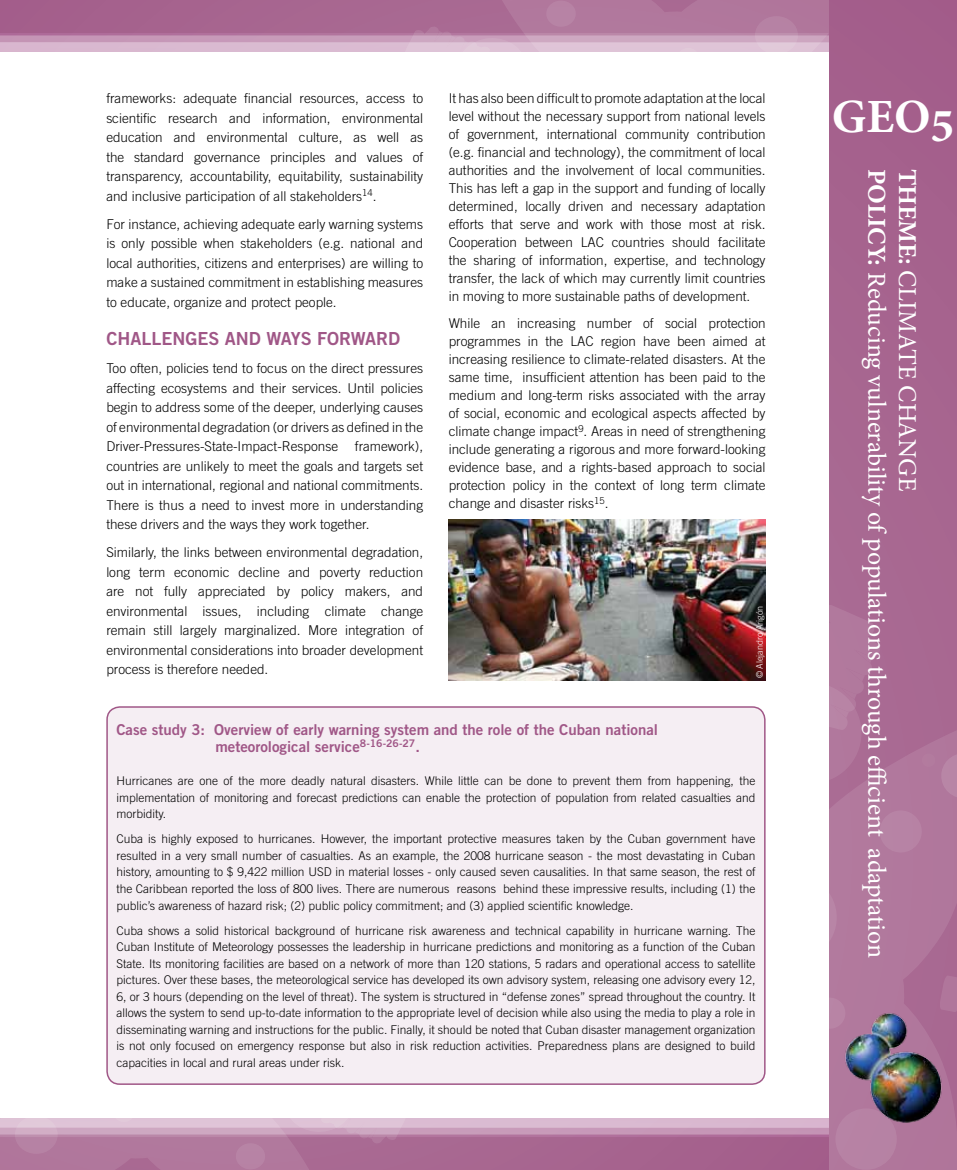
<style>
.page{position:relative;width:957px;height:1170px;background:#fff}
.page>*{position:absolute;margin:0;border:0;box-sizing:border-box;transform-origin:0 0}
.t1{font:700 47.7px "Minion Pro";color:#fff}
.t2{font:25.8px/30.9px "Minion Pro";color:#fff}
.t3{font:18px "Trade Gothic LT Std Bd 2";color:#a05787}
.t4{font:15px/16.5px "Trade Gothic LT Std Bd 2";color:#a05787}
.t5{font:300 13.5px/19.5px "Trade Gothic LT Std";color:#000;text-align:justify}
.t6{font:300 12px/16.5px "Trade Gothic LT Std";color:#000;text-align:justify}
.t7{font:300 9px "Trade Gothic LT Std";color:#fff}
.s1{font-weight:700}
</style>
<div class="page">
<div style="left:107px;top:707px;width:658px;height:377px;background:#f5eef3;border-radius:13px"></div>
<div style="left:106px;top:706px;width:659px;height:378px;border:2px solid #a05787;border-radius:13px"></div>
<svg style="left:0;top:0;width:829px;height:52px;background:#ac6e96"></svg>
<svg style="left:0;top:33px;width:829px;height:18px;background:#d0a9c4"></svg>
<svg style="left:0;top:1136px;width:829px;height:34px;background:#aa6c94"></svg>
<svg style="left:0;top:1118px;width:829px;height:18px;background:#d2adc6"></svg>
<div style="left:829px;top:0;width:128px;height:1169px;background:#a7658f"></div>
<svg style="left:829px;top:605px;width:51px;height:125px"></svg>
<svg style="left:829px;top:730px;width:128px;height:439px;fill:#b1789d"></svg>
<img style="left:836px;top:1006px;width:114px;height:118px">
<img style="left:449px;top:519px;width:316px;height:161px">
<p class="t5" style="left:106px;top:89px;width:318px">frameworks: adequate financial resources, access to scientific research and information, environmental education and environmental culture, as well as the standard governance principles and values of transparency, accountability, equitability, sustainability and inclusive participation of all stakeholders<sup>14</sup>.</p>
<p class="t5" style="left:106px;top:214px;width:318px">For instance, achieving adequate early warning systems is only possible when stakeholders (e.g. national and local authorities, citizens and enterprises) are willing to make a sustained commitment in establishing measures to educate, organize and protect people.</p>
<h3 class="t3" style="left:106px;top:327px;width:295px">Challenges and ways forward</h3>
<p class="t5" style="left:106px;top:358px;width:318px">Too often, policies tend to focus on the direct pressures affecting ecosystems and their services. Until policies begin to address some of the deeper, underlying causes of environmental degradation (or drivers as defined in the Driver-Pressures-State-Impact-Response framework), countries are unlikely to meet the goals and targets set out in international, regional and national commitments.<br>There is thus a need to invest more in understanding these drivers and the ways they work together.</p>
<p class="t5" style="left:106px;top:542px;width:318px">Similarly, the links between environmental degradation, long term economic decline and poverty reduction are not fully appreciated by policy makers, and environmental issues, including climate change remain still largely marginalized. More integration of environmental considerations into broader development process is therefore needed.</p>
<p class="t5" style="left:449px;top:89px;width:318px;line-height:18px">It has also been difficult to promote adaptation at the local level without the necessary support from national levels of government, international community contribution (e.g. financial and technology), the commitment of local authorities and the involvement of local communities.<br>This has left a gap in the support and funding of locally determined, locally driven and necessary adaptation efforts that serve and work with those most at risk.<br>Cooperation between LAC countries should facilitate the sharing of information, expertise, and technology transfer, the lack of which may currently limit countries in moving to more sustainable paths of development.</p>
<p class="t5" style="left:449px;top:314px;width:318px;line-height:18px">While an increasing number of social protection programmes in the LAC region have been aimed at increasing resilience to climate-related disasters. At the same time, insufficient attention has been paid to the medium and long-term risks associated with the array of social, economic and ecological aspects affected by climate change impact<sup>9</sup>. Areas in need of strengthening include generating a rigorous and more forward-looking evidence base, and a rights-based approach to social protection policy in the context of long term climate change and disaster risks<sup>15</sup>.</p>
<p class="t7" style="left:754px;top:678px;width:74px;rotate:-90deg">© Alejandro Arigón</p>
<p class="t4" style="left:215px;top:721px;width:444px;text-indent:-99px">Case study 3: Overview of early warning system and the role of the Cuban national meteorological service<sup>8-16-26-27</sup>.</p>
<p class="t6" style="left:116px;top:772px;width:640px">Hurricanes are one of the more deadly natural disasters. While little can be done to prevent them from happening, the implementation of monitoring and forecast predictions can enable the protection of population from related casualties and morbidity.</p>
<p class="t6" style="left:116px;top:830px;width:641px">Cuba is highly exposed to hurricanes. However, the important protective measures taken by the Cuban government have resulted in a very small number of casualties. As an example, the 2008 hurricane season - the most devastating in Cuban history, amounting to $ 9,422 million USD in material losses - only caused seven causalities. In that same season, the rest of the Caribbean reported the loss of 800 lives. There are numerous reasons behind these impressive results, including (1) the public’s awareness of hazard risk; (2) public policy commitment; and (3) applied scientific knowledge.</p>
<p class="t6" style="left:116px;top:921px;width:641px">Cuba shows a solid historical background of hurricane risk awareness and technical capability in hurricane warning. The Cuban Institute of Meteorology possesses the leadership in hurricane predictions and monitoring as a function of the Cuban State. Its monitoring facilities are based on a network of more than 120 stations, 5 radars and operational access to satellite pictures. Over these bases, the meteorological service has developed its own advisory system, releasing one advisory every 12, 6, or 3 hours (depending on the level of threat). The system is structured in “defense zones” spread throughout the country. It allows the system to send up-to-date information to the appropriate level of decision while also using the media to play a role in disseminating warning and instructions for the public. Finally, it should be noted that Cuban disaster management organization is not only focused on emergency response but also in risk reduction activities. Preparedness plans are designed to build capacities in local and rural areas under risk.</p>
<h1 class="t1" style="left:831px;top:84px;width:124px">GEO5</h1>
<h2 class="t2" style="left:923px;top:169px;width:790px;rotate:90deg"><span class="s1">THEME:</span> CLIMATE CHANGE<br><span class="s1">POLICY:</span> Reducing vulnerability of populations through efficient adaptation</h2>
</div>
